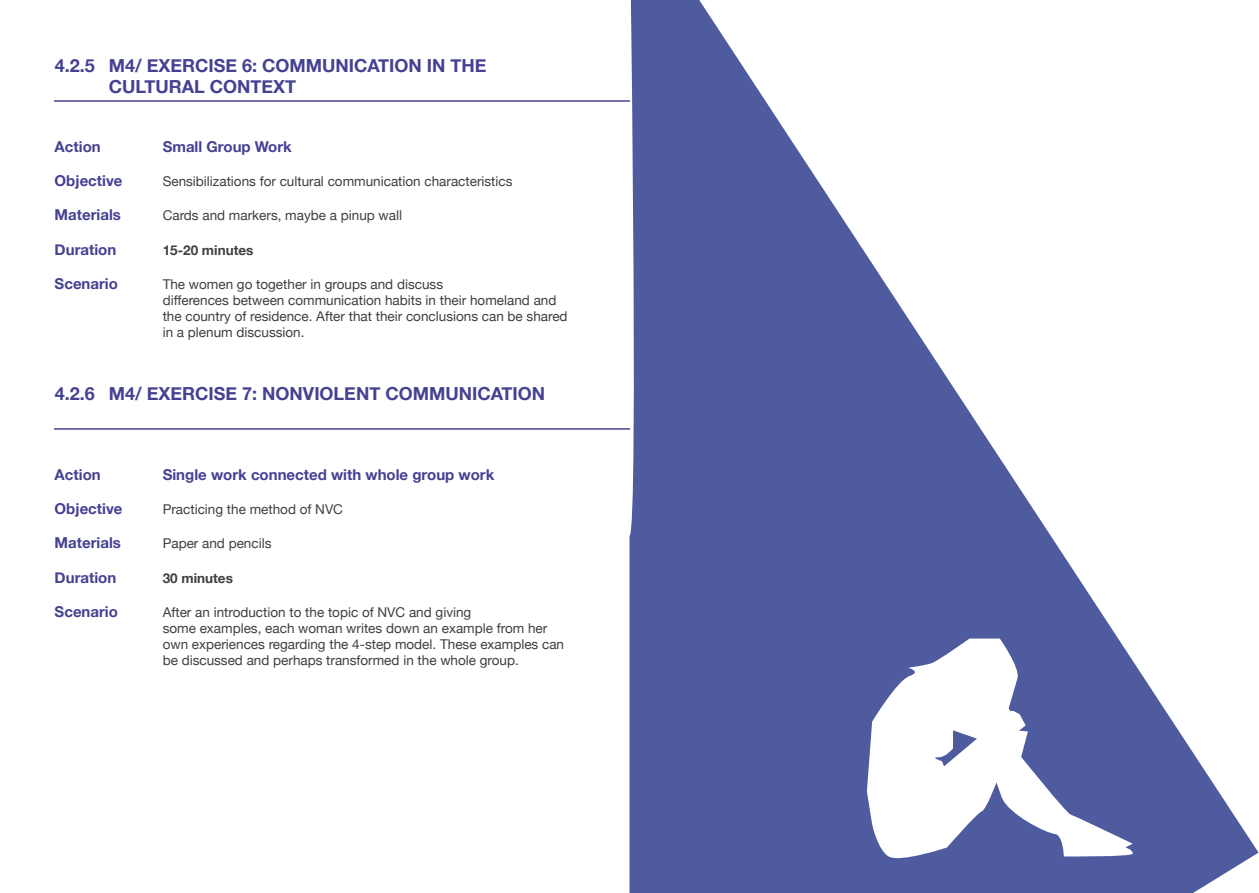
<style>
.page{position:relative;width:1259px;height:893px;background:#fff}
.page>*{position:absolute;margin:0;border:0;box-sizing:border-box;transform-origin:0 0}
.t1{font:700 18px/21.6px "Helvetica Neue";color:#454193}
.t2{font:700 15px "Helvetica Neue";color:#454193}
.t3{font:13.5px/16.2px "Helvetica Neue";color:#3f3f3e}
.t4{font:700 13.5px "Helvetica Neue";color:#3f3f3e}
</style>
<div class="page">
<hr style="left:54px;top:100px;width:576px;height:2px;background:#454193">
<hr style="left:54px;top:428px;width:576px;height:2px;background:#454193">
<svg style="left:629px;top:0;width:629px;height:893px;fill:#4e5b9f"></svg>
<svg style="left:867px;top:639px;width:266px;height:224px;fill:#4e5b9f"></svg>
<svg style="left:930px;top:730px;width:47px;height:36px"></svg>
<h1 class="t1" style="left:109px;top:55px;width:379px;text-indent:-54px">4.2.5 M4/ EXERCISE 6: COMMUNICATION IN THE<br>CULTURAL CONTEXT</h1>
<p class="t2" style="left:55px;top:135px;width:48px">Action</p>
<p class="t2" style="left:163px;top:135px;width:131px">Small Group Work</p>
<p class="t2" style="left:55px;top:169px;width:69px">Objective</p>
<p class="t3" style="left:163px;top:173px;width:351px">Sensibilizations for cultural communication characteristics</p>
<p class="t2" style="left:55px;top:203px;width:68px">Materials</p>
<p class="t3" style="left:163px;top:207px;width:241px">Cards and markers, maybe a pinup wall</p>
<p class="t2" style="left:55px;top:238px;width:63px">Duration</p>
<p class="t4" style="left:163px;top:239px;width:92px">15-20 minutes</p>
<p class="t2" style="left:55px;top:272px;width:65px">Scenario</p>
<p class="t3" style="left:163px;top:276px;width:406px">The women go together in groups and discuss<br>differences between communication habits in their homeland and the country of residence. After that their conclusions can be shared in a plenum discussion.</p>
<h1 class="t1" style="left:55px;top:383px;width:492px">4.2.6 M4/ EXERCISE 7: NONVIOLENT COMMUNICATION</h1>
<p class="t2" style="left:55px;top:463px;width:48px">Action</p>
<p class="t2" style="left:163px;top:463px;width:333px">Single work connected with whole group work</p>
<p class="t2" style="left:55px;top:497px;width:69px">Objective</p>
<p class="t3" style="left:163px;top:501px;width:182px">Practicing the method of NVC</p>
<p class="t2" style="left:55px;top:531px;width:68px">Materials</p>
<p class="t3" style="left:163px;top:535px;width:110px">Paper and pencils</p>
<p class="t2" style="left:55px;top:565px;width:63px">Duration</p>
<p class="t4" style="left:163px;top:567px;width:72px">30 minutes</p>
<p class="t2" style="left:55px;top:600px;width:65px">Scenario</p>
<p class="t3" style="left:163px;top:604px;width:403px">After an introduction to the topic of NVC and giving<br>some examples, each woman writes down an example from her own experiences regarding the 4-step model. These examples can be discussed and perhaps transformed in the whole group.</p>
</div>
